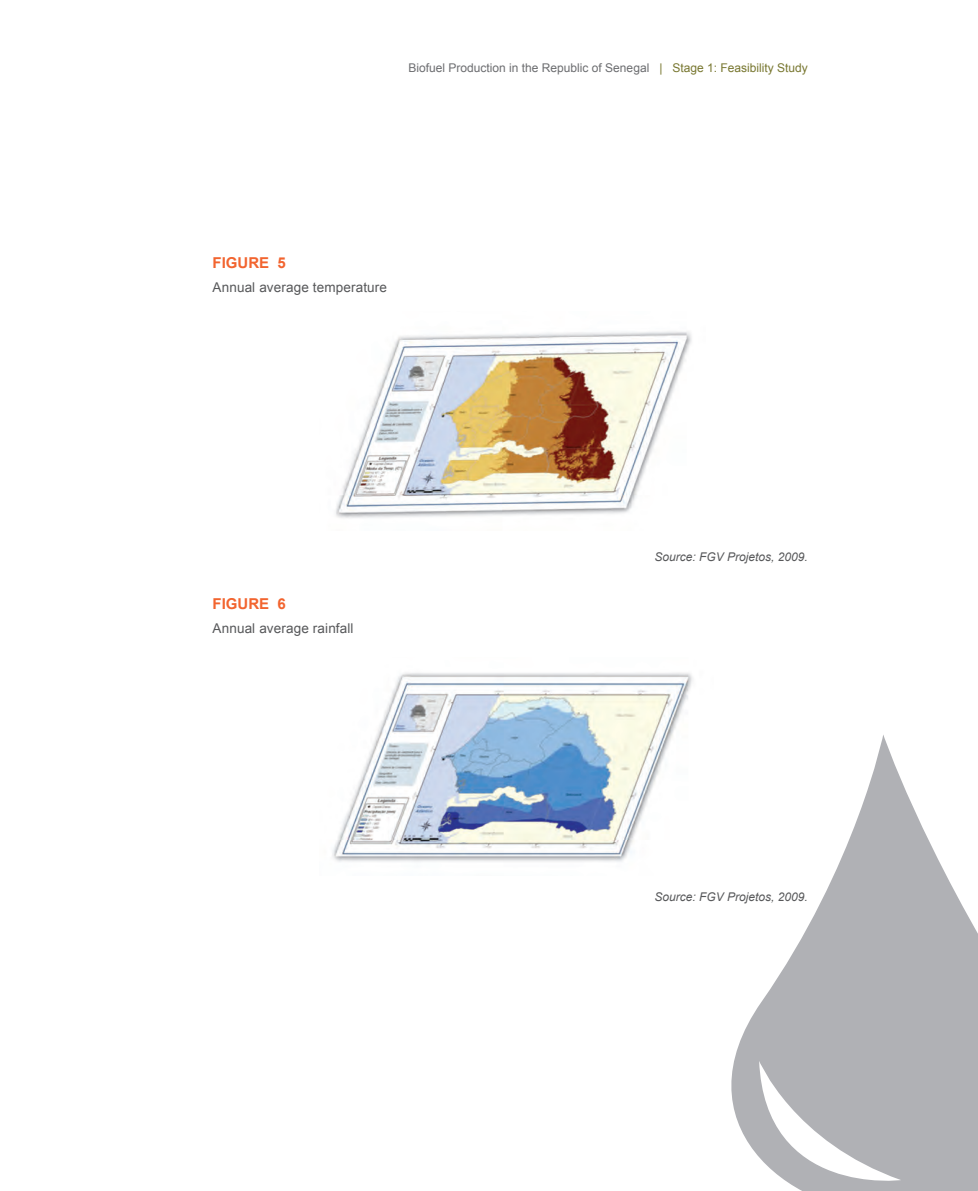
<style>
.page{position:relative;width:978px;height:1191px;background:#fff}
.page>*{position:absolute;margin:0;border:0;box-sizing:border-box;transform-origin:0 0}
._3_2_titulo_figura{font:700 15px "Arial";color:#f2642f}
._4-Legenda{font:13.5px "Arial";letter-spacing:.01em;color:#57585a}
.t1{font:12px "Arial";color:#6c6d70}
._4-Legenda-2{font:italic 12px "Arial";color:#57585a}
.s1{color:#787730}
</style>
<div class="page">
<svg style="left:731px;top:735px;width:247px;height:456px;fill:#b0b1b5"></svg>
<img style="left:335px;top:331px;width:357px;height:187px">
<img style="left:332px;top:673px;width:361px;height:189px">
<p class="t1" style="left:409px;top:60px;width:401px">Biofuel Production in the Republic of Senegal <span class="s1">| Stage 1: Feasibility Study</span></p>
<p class="_3_2_titulo_figura" style="left:213px;top:253px;width:75px">FIGURE 5</p>
<p class="_4-Legenda" style="left:213px;top:279px;width:176px">Annual average temperature</p>
<p class="_3_2_titulo_figura" style="left:213px;top:593px;width:75px">FIGURE 6</p>
<p class="_4-Legenda" style="left:213px;top:619px;width:143px">Annual average rainfall</p>
<p class="_4-Legenda-2" style="left:654px;top:549px;width:155px">Source: FGV Projetos, 2009.</p>
<p class="_4-Legenda-2" style="left:654px;top:888px;width:155px">Source: FGV Projetos, 2009.</p>
</div>
